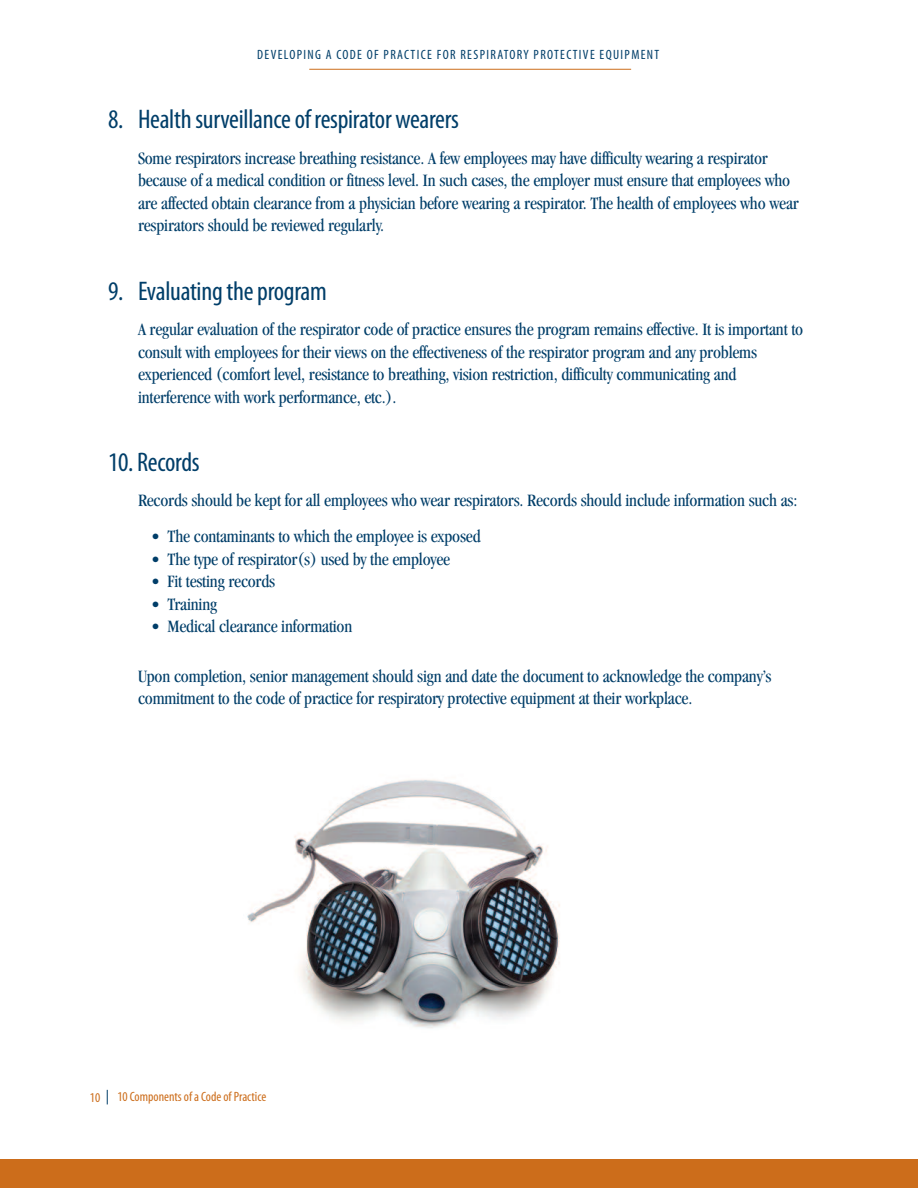
<style>
.page{position:relative;width:918px;height:1188px;background:#fff}
.page>*{position:absolute;margin:0;border:0;box-sizing:border-box;transform-origin:0 0}
.t1{font:condensed 27px "Myriad Pro";letter-spacing:-.01em;color:#003e69}
.t2{font:condensed 18px/22.5px "Garamond";letter-spacing:-.01em;color:#003e69}
.t3{font:condensed 13.5px "Myriad";letter-spacing:.1em;color:#003e69}
.t4{font:condensed 13.5px "Myriad";color:#cc6d1b}
</style>
<div class="page">
<hr style="left:916px;top:1160px;width:2px;height:28px;background:#cc6d1b">
<div style="left:0;top:1160px;width:917px;height:28px;background:#cc6d1b"></div>
<svg style="left:107px;top:1090px;width:1px;height:14px"></svg>
<hr style="left:309px;top:69px;width:322px;height:1px;background:#cc6d1b">
<img style="left:247px;top:779px;width:313px;height:249px">
<p class="t3" style="left:257px;top:50px;width:404px">DEVELOPING A CODE OF PRACTICE FOR RESPIRATORY PROTECTIVE EQUIPMENT</p>
<h1 class="t1" style="left:108px;top:110px;width:352px">8. health surveillanceofrespiratorwearers</h1>
<p class="t2" style="left:138px;top:148px;width:662px">Some respirators increase breathing resistance. A few employees may have difficulty wearing a respirator because of a medical condition or fitness level. In such cases, the employer must ensure that employees who are affected obtain clearance from a physician before wearing a respirator. The health of employees who wear respirators should be reviewed regularly.</p>
<h1 class="t1" style="left:108px;top:281px;width:220px">9. evaluatingtheprogram</h1>
<p class="t2" style="left:138px;top:319px;width:667px">A regular evaluation of the respirator code of practice ensures the program remains effective. It is important to consult with employees for their views on the effectiveness of the respirator program and any problems experienced (comfort level, resistance to breathing, vision restriction, difficulty communicating and interference with work performance, etc.).</p>
<h1 class="t1" style="left:108px;top:452px;width:93px">10. Records</h1>
<p class="t2" style="left:138px;top:491px;width:661px">Records should be kept for all employees who wear respirators. Records should include information such as:</p>
<p class="t2" style="left:151px;top:527px;width:331px">• The contaminants to which the employee is exposed</p>
<p class="t2" style="left:151px;top:549px;width:300px">• The type of respirator(s) used by the employee</p>
<p class="t2" style="left:151px;top:572px;width:126px">• Fit testing records</p>
<p class="t2" style="left:151px;top:594px;width:68px">• Training</p>
<p class="t2" style="left:151px;top:617px;width:203px">• Medical clearance information</p>
<p class="t2" style="left:138px;top:666px;width:635px">Upon completion, senior management should sign and date the document to acknowledge the company’s commitment to the code of practice for respiratory protective equipment at their workplace.</p>
<p class="t4" style="left:90px;top:1093px;width:12px">10</p>
<p class="t4" style="left:117px;top:1092px;width:150px">10 Components of a Code of Practice</p>
</div>
